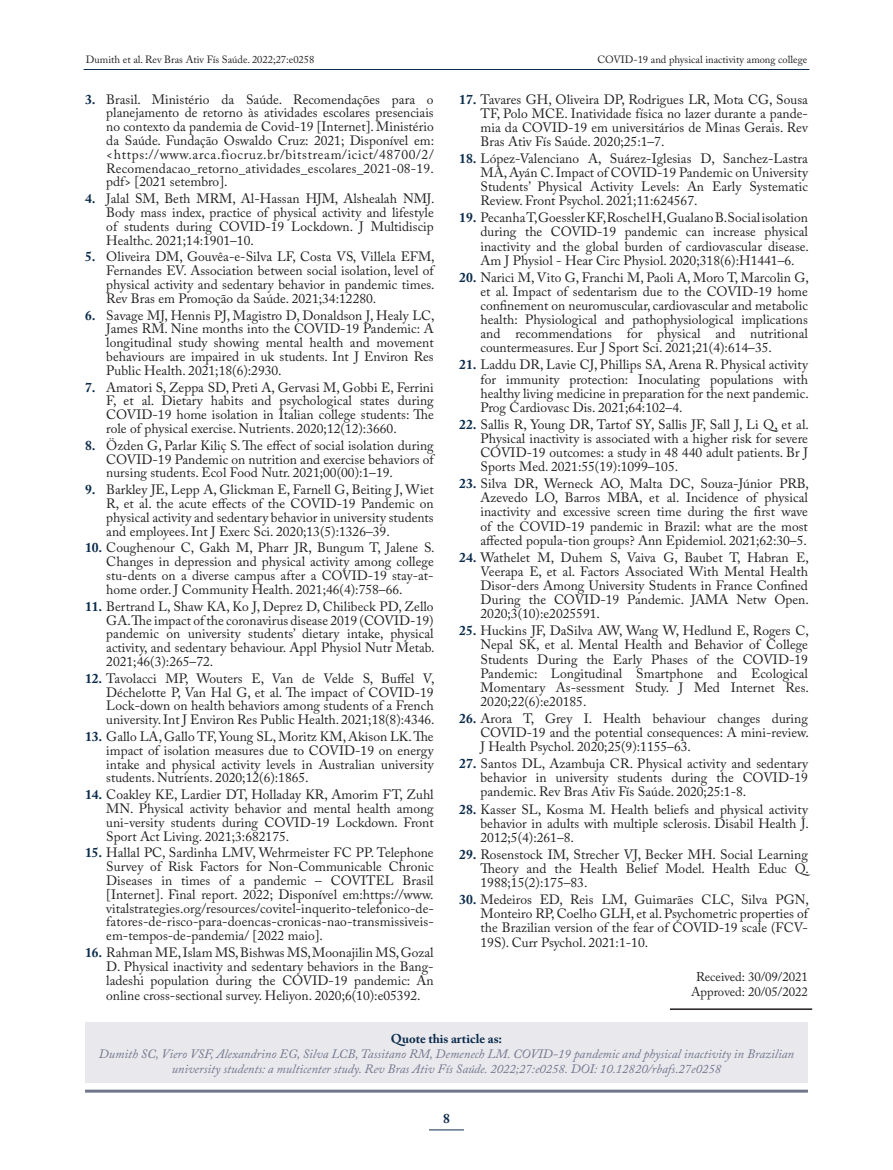
<style>
.page{position:relative;width:893px;height:1170px;background:#fff}
.page>*{position:absolute;margin:0;border:0;box-sizing:border-box;transform-origin:0 0}
.t1{font:13.5px/13.8px "Adobe Caslon Pro";color:#231f20;text-align:justify}
.t2{font:700 13.5px "Adobe Caslon Pro";color:#0b2b4b}
.t3{font:italic 12.75px/15px "Adobe Caslon Pro";color:#72768d;text-align:center}
.t4{font:12.75px/15px "Adobe Caslon Pro";color:#231f20;text-align:center}
.t5{font:700 12.75px "Adobe Caslon Pro";color:#0b2b4b}
.t6{font:10.5px "Adobe Caslon Pro";color:#231f20}
.s1{font-weight:700;color:#0b2b4b}
</style>
<div class="page">
<hr style="left:429px;top:1129px;width:35px;height:1px;background:#0b2b4b">
<hr style="left:84px;top:69px;width:725px;height:1px;background:#0b2b4b">
<div style="left:85px;top:1022px;width:723px;height:61px;background:#e9e9ed"></div>
<hr style="left:85px;top:1089px;width:723px;height:3px;background:#72768d">
<hr style="left:670px;top:1008px;width:142px;height:1px;background:#231f20">
<p class="t6" style="left:86px;top:53px;width:230px">Dumith et al. Rev Bras Ativ Fís Saúde. 2022;27:e0258</p>
<p class="t6" style="left:597px;top:53px;width:211px">COVID-19 and physical inactivity among college</p>
<p class="t1" style="left:106px;top:92px;width:329px;text-indent:-21px"><span class="s1">3.</span> Brasil. Ministério da Saúde. Recomendações para o planejamento de retorno às atividades escolares presenciais no contexto da pandemia de Covid-19 [Internet]. Ministério da Saúde. Fundação Oswaldo Cruz: 2021; Disponível em: &lt;https://www.arca.fiocruz.br/bitstream/icict/48700/2/ Recomendacao_retorno_atividades_escolares_2021-08-19. pdf&gt; [2021 setembro].</p>
<p class="t1" style="left:106px;top:191px;width:330px;text-indent:-21px"><span class="s1">4.</span> Jalal SM, Beth MRM, Al-Hassan HJM, Alshealah NMJ.<br>Body mass index, practice of physical activity and lifestyle of students during COVID-19 Lockdown. J Multidiscip Healthc. 2021;14:1901–10.</p>
<p class="t1" style="left:106px;top:250px;width:330px;text-indent:-21px"><span class="s1">5.</span> Oliveira DM, Gouvêa-e-Silva LF, Costa VS, Villela EFM, Fernandes EV. Association between social isolation, level of physical activity and sedentary behavior in pandemic times.<br>Rev Bras em Promoção da Saúde. 2021;34:12280.</p>
<p class="t1" style="left:106px;top:308px;width:330px;text-indent:-21px"><span class="s1">6.</span> Savage MJ, Hennis PJ, Magistro D, Donaldson J, Healy LC, James RM. Nine months into the COVID-19 Pandemic: A longitudinal study showing mental health and movement behaviours are impaired in uk students. Int J Environ Res Public Health. 2021;18(6):2930.</p>
<p class="t1" style="left:106px;top:380px;width:329px;text-indent:-21px"><span class="s1">7.</span> Amatori S, Zeppa SD, Preti A, Gervasi M, Gobbi E, Ferrini F, et al. Dietary habits and psychological states during COVID-19 home isolation in Italian college students: The role of physical exercise. Nutrients. 2020;12(12):3660.</p>
<p class="t1" style="left:106px;top:438px;width:329px;text-indent:-21px"><span class="s1">8.</span> Özden G, Parlar Kiliç S. The effect of social isolation during COVID-19 Pandemic on nutrition and exercise behaviors of nursing students. Ecol Food Nutr. 2021;00(00):1–19.</p>
<p class="t1" style="left:106px;top:482px;width:329px;text-indent:-21px"><span class="s1">9.</span> Barkley JE, Lepp A, Glickman E, Farnell G, Beiting J, Wiet R, et al. the acute effects of the COVID-19 Pandemic on physical activity and sedentary behavior in university students and employees. Int J Exerc Sci. 2020;13(5):1326–39.</p>
<p class="t1" style="left:106px;top:541px;width:330px;text-indent:-21px"><span class="s1">10.</span> Coughenour C, Gakh M, Pharr JR, Bungum T, Jalene S.<br>Changes in depression and physical activity among college stu-dents on a diverse campus after a COVID-19 stay-at&shy;home order. J Community Health. 2021;46(4):758–66.</p>
<p class="t1" style="left:106px;top:599px;width:330px;text-indent:-21px"><span class="s1">11.</span> Bertrand L, Shaw KA, Ko J, Deprez D, Chilibeck PD, Zello GA. The impact of the coronavirus disease 2019 (COVID-19) pandemic on university students’ dietary intake, physical activity, and sedentary behaviour. Appl Physiol Nutr Metab.<br>2021;46(3):265–72.</p>
<p class="t1" style="left:106px;top:671px;width:330px;text-indent:-21px"><span class="s1">12.</span> Tavolacci MP, Wouters E, Van de Velde S, Buffel V, Déchelotte P, Van Hal G, et al. The impact of COVID-19<br>Lock-down on health behaviors among students of a French university. Int J Environ Res Public Health. 2021;18(8):4346.</p>
<p class="t1" style="left:106px;top:729px;width:329px;text-indent:-21px"><span class="s1">13.</span> Gallo LA, Gallo TF, Young SL, Moritz KM, Akison LK. The impact of isolation measures due to COVID-19 on energy intake and physical activity levels in Australian university students. Nutrients. 2020;12(6):1865.</p>
<p class="t1" style="left:106px;top:787px;width:329px;text-indent:-21px"><span class="s1">14.</span> Coakley KE, Lardier DT, Holladay KR, Amorim FT, Zuhl MN. Physical activity behavior and mental health among uni-versity students during COVID-19 Lockdown. Front Sport Act Living. 2021;3:682175.</p>
<p class="t1" style="left:106px;top:845px;width:329px;text-indent:-21px"><span class="s1">15.</span> Hallal PC, Sardinha LMV, Wehrmeister FC PP. Telephone Survey of Risk Factors for Non-Communicable Chronic Diseases in times of a pandemic – COVITEL Brasil [Internet]. Final report. 2022; Disponível em:https://www. vitalstrategies.org/resources/covitel-inquerito-telefonico-de&shy;fatores-de-risco-para-doencas-cronicas-nao-transmissiveis&shy;em-tempos-de-pandemia/ [2022 maio].</p>
<p class="t1" style="left:106px;top:945px;width:329px;line-height:14.2px;text-indent:-21px"><span class="s1">16.</span> Rahman ME, Islam MS, Bishwas MS, Moonajilin MS, Gozal D. Physical inactivity and sedentary behaviors in the Bang&shy;ladeshi population during the COVID-19 pandemic: An online cross-sectional survey. Heliyon. 2020;6(10):e05392.</p>
<p class="t1" style="left:480px;top:92px;width:329px;text-indent:-21px"><span class="s1">17.</span> Tavares GH, Oliveira DP, Rodrigues LR, Mota CG, Sousa TF, Polo MCE. Inatividade física no lazer durante a pande&shy;mia da COVID-19 em universitários de Minas Gerais. Rev Bras Ativ Fís Saúde. 2020;25:1–7.</p>
<p class="t1" style="left:480px;top:151px;width:329px;text-indent:-21px"><span class="s1">18.</span> López-Valenciano A, Suárez-Iglesias D, Sanchez-Lastra MA, Ayán C. Impact of COVID-19 Pandemic on University Students’ Physical Activity Levels: An Early Systematic Review. Front Psychol. 2021;11:624567.</p>
<p class="t1" style="left:480px;top:211px;width:330px;text-indent:-21px"><span class="s1">19.</span> Pecanha T, Goessler KF, Roschel H, Gualano B. Social isolation during the COVID-19 pandemic can increase physical inactivity and the global burden of cardiovascular disease.<br>Am J Physiol - Hear Circ Physiol. 2020;318(6):H1441–6.</p>
<p class="t1" style="left:480px;top:270px;width:330px;text-indent:-21px"><span class="s1">20.</span> Narici M, Vito G, Franchi M, Paoli A, Moro T, Marcolin G, et al. Impact of sedentarism due to the COVID-19 home confinement on neuromuscular, cardiovascular and metabolic health: Physiological and pathophysiological implications and recommendations for physical and nutritional countermeasures. Eur J Sport Sci. 2021;21(4):614–35.</p>
<p class="t1" style="left:480px;top:357px;width:330px;text-indent:-21px"><span class="s1">21.</span> Laddu DR, Lavie CJ, Phillips SA, Arena R. Physical activity for immunity protection: Inoculating populations with healthy living medicine in preparation for the next pandemic.<br>Prog Cardiovasc Dis. 2021;64:102–4.</p>
<p class="t1" style="left:480px;top:417px;width:330px;text-indent:-21px"><span class="s1">22.</span> Sallis R, Young DR, Tartof SY, Sallis JF, Sall J, Li Q, et al.<br>Physical inactivity is associated with a higher risk for severe COVID-19 outcomes: a study in 48 440 adult patients. Br J Sports Med. 2021:55(19):1099–105.</p>
<p class="t1" style="left:480px;top:476px;width:330px;text-indent:-21px"><span class="s1">23.</span> Silva DR, Werneck AO, Malta DC, Souza-Júnior PRB, Azevedo LO, Barros MBA, et al. Incidence of physical inactivity and excessive screen time during the first wave of the COVID-19 pandemic in Brazil: what are the most affected popula-tion groups? Ann Epidemiol. 2021;62:30–5.</p>
<p class="t1" style="left:480px;top:550px;width:330px;text-indent:-21px"><span class="s1">24.</span> Wathelet M, Duhem S, Vaiva G, Baubet T, Habran E, Veerapa E, et al. Factors Associated With Mental Health Disor-ders Among University Students in France Confined During the COVID-19 Pandemic. JAMA Netw Open.<br>2020;3(10):e2025591.</p>
<p class="t1" style="left:480px;top:623px;width:330px;text-indent:-21px"><span class="s1">25.</span> Huckins JF, DaSilva AW, Wang W, Hedlund E, Rogers C, Nepal SK, et al. Mental Health and Behavior of College Students During the Early Phases of the COVID-19<br>Pandemic: Longitudinal Smartphone and Ecological Momentary As-sessment Study. J Med Internet Res.<br>2020;22(6):e20185.</p>
<p class="t1" style="left:480px;top:711px;width:330px;text-indent:-21px"><span class="s1">26.</span> Arora T, Grey I. Health behaviour changes during COVID-19 and the potential consequences: A mini-review.<br>J Health Psychol. 2020;25(9):1155–63.</p>
<p class="t1" style="left:480px;top:756px;width:329px;text-indent:-21px"><span class="s1">27.</span> Santos DL, Azambuja CR. Physical activity and sedentary behavior in university students during the COVID-19 pandemic. Rev Bras Ativ Fís Saúde. 2020;25:1-8.</p>
<p class="t1" style="left:480px;top:801px;width:330px;text-indent:-21px"><span class="s1">28.</span> Kasser SL, Kosma M. Health beliefs and physical activity behavior in adults with multiple sclerosis. Disabil Health J.<br>2012;5(4):261–8.</p>
<p class="t1" style="left:480px;top:847px;width:330px;text-indent:-21px"><span class="s1">29.</span> Rosenstock IM, Strecher VJ, Becker MH. Social Learning Theory and the Health Belief Model. Health Educ Q.<br>1988;15(2):175–83.</p>
<p class="t1" style="left:480px;top:892px;width:330px;line-height:14.4px;text-indent:-21px"><span class="s1">30.</span> Medeiros ED, Reis LM, Guimarães CLC, Silva PGN, Monteiro RP, Coelho GLH, et al. Psychometric properties of the Brazilian version of the fear of COVID-19 scale (FCV-19S). Curr Psychol. 2021:1-10.</p>
<p class="t4" style="left:691px;top:968px;width:118px">Received: 30/09/2021<br>Approved: 20/05/2022</p>
<p class="t5" style="left:391px;top:1030px;width:113px">Quote this article as:</p>
<p class="t3" style="left:99px;top:1045px;width:697px">Dumith SC, Viero VSF, Alexandrino EG, Silva LCB, Tassitano RM, Demenech LM. COVID-19 pandemic and physical inactivity in Brazilian university students: a multicenter study. Rev Bras Ativ Fís Saúde. 2022;27:e0258. DOI: 10.12820/rbafs.27e0258</p>
<p class="t2" style="left:443px;top:1110px;width:8px">8</p>
</div>
